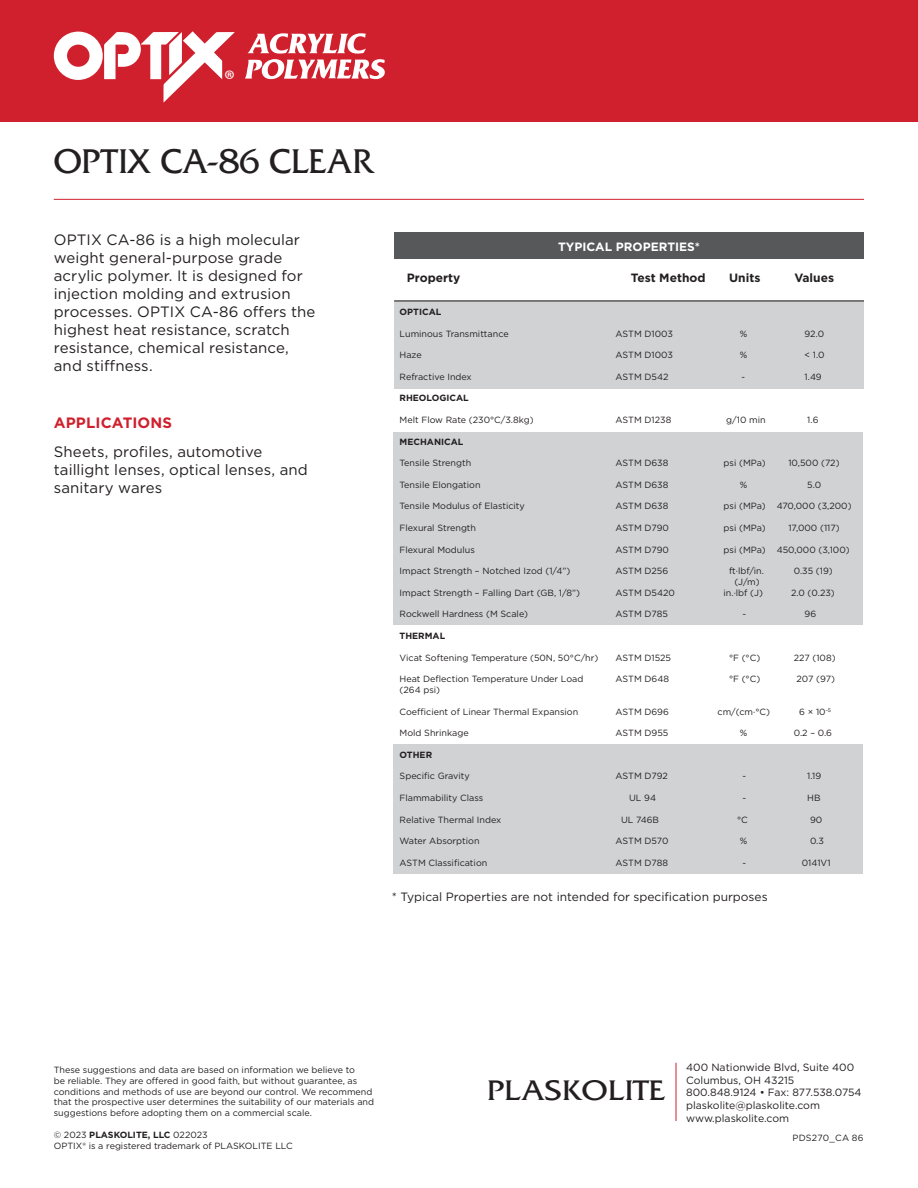
<style>
.page{position:relative;width:918px;height:1188px;background:#fff}
.page>*{position:absolute;margin:0;border:0;box-sizing:border-box;transform-origin:0 0}
.t1{font:36px "Friz Quadrata Std";color:#231f20}
.t2{font:29.7px "Friz Quadrata Std";color:#231f20;scale:1.11 1}
.t3{font:25.65px "Myriad Pro";color:#fff}
.t4{font:15px/18px "Gotham";letter-spacing:.005em;color:#231f20}
.t5{font:700 15px "Gotham";letter-spacing:.01em;color:#d0202e}
.t6{font:12px "Gotham";color:#231f20}
.t7{font:700 12px "Gotham";color:#231f20}
.t8{font:700 12px "Gotham";color:#fff}
.t9{font:10.5px/12.6px "Gotham";color:#231f20}
.t10{font:9px/10.8px "Gotham";color:#231f20}
.t11{font:700 9px "Gotham";color:#231f20}
.t12{font:9px "Gotham";letter-spacing:.02em;color:#231f20}
.s1{font-weight:400}
</style>
<div class="page">
<div style="left:394px;top:744px;width:469px;height:130px;background:#d0d2d3"></div>
<div style="left:0;top:0;width:918px;height:122px;background:#d0202e"></div>
<hr style="left:54px;top:199px;width:810px;height:1px;background:#d0202e">
<div style="left:394px;top:233px;width:470px;height:26px;background:#57585a"></div>
<div style="left:394px;top:301px;width:469px;height:88px;background:#d0d2d3"></div>
<hr style="left:394px;top:301px;width:470px;height:1px;background:#231f20">
<div style="left:394px;top:432px;width:469px;height:192px;background:#d0d2d3"></div>
<hr style="left:676px;top:1063px;width:1px;height:58px;background:#d0202e">
<svg style="left:54px;top:31px;width:181px;height:72px"></svg>
<svg style="left:245px;top:33px;width:140px;height:47px"></svg>
<h3 class="t3" style="left:224px;top:64px;width:12px">®</h3>
<p class="t1" style="left:54px;top:141px;width:320px">OPTIX CA-86 CLEAR</p>
<p class="t4" style="left:54px;top:230px;width:263px">OPTIX CA-86 is a high molecular weight general-purpose grade acrylic polymer. It is designed for injection molding and extrusion processes. OPTIX CA-86 offers the highest heat resistance, scratch resistance, chemical resistance, and stiffness.</p>
<p class="t5" style="left:54px;top:414px;width:120px">APPLICATIONS</p>
<p class="t4" style="left:54px;top:442px;width:256px">Sheets, profiles, automotive taillight lenses, optical lenses, and sanitary wares</p>
<p class="t8" style="left:558px;top:240px;width:144px">TYPICAL PROPERTIES*</p>
<p class="t7" style="left:407px;top:270px;width:55px">Property</p>
<p class="t7" style="left:631px;top:270px;width:76px">Test Method</p>
<p class="t7" style="left:729px;top:270px;width:33px">Units</p>
<p class="t7" style="left:794px;top:270px;width:41px">Values</p>
<p class="t11" style="left:400px;top:307px;width:43px">OPTICAL</p>
<p class="t10" style="left:400px;top:328px;width:111px">Luminous Transmittance</p>
<p class="t10" style="left:616px;top:328px;width:59px">ASTM D1003</p>
<p class="t10" style="left:740px;top:328px;width:9px">%</p>
<p class="t10" style="left:805px;top:328px;width:21px">92.0</p>
<p class="t10" style="left:400px;top:349px;width:24px">Haze</p>
<p class="t10" style="left:616px;top:349px;width:59px">ASTM D1003</p>
<p class="t10" style="left:740px;top:349px;width:9px">%</p>
<p class="t10" style="left:805px;top:349px;width:22px">&lt; 1.0</p>
<p class="t10" style="left:400px;top:371px;width:74px">Refractive Index</p>
<p class="t10" style="left:616px;top:371px;width:54px">ASTM D542</p>
<p class="t10" style="left:742px;top:371px;width:5px">-</p>
<p class="t10" style="left:805px;top:371px;width:19px">1.49</p>
<p class="t11" style="left:400px;top:393px;width:71px">RHEOLOGICAL</p>
<p class="t10" style="left:400px;top:414px;width:136px">Melt Flow Rate (230°C/3.8kg)</p>
<p class="t10" style="left:616px;top:414px;width:57px">ASTM D1238</p>
<p class="t10" style="left:726px;top:414px;width:41px">g/10 min</p>
<p class="t10" style="left:807px;top:414px;width:13px">1.6</p>
<p class="t11" style="left:400px;top:436px;width:65px">MECHANICAL</p>
<p class="t10" style="left:400px;top:457px;width:73px">Tensile Strength</p>
<p class="t10" style="left:616px;top:457px;width:54px">ASTM D638</p>
<p class="t10" style="left:724px;top:457px;width:44px">psi (MPa)</p>
<p class="t10" style="left:788px;top:457px;width:53px">10,500 (72)</p>
<p class="t10" style="left:400px;top:479px;width:83px">Tensile Elongation</p>
<p class="t10" style="left:616px;top:479px;width:54px">ASTM D638</p>
<p class="t10" style="left:740px;top:479px;width:9px">%</p>
<p class="t10" style="left:807px;top:479px;width:15px">5.0</p>
<p class="t10" style="left:400px;top:501px;width:127px">Tensile Modulus of Elasticity</p>
<p class="t10" style="left:616px;top:501px;width:54px">ASTM D638</p>
<p class="t10" style="left:724px;top:501px;width:130px">psi (MPa) 470,000 (3,200)</p>
<p class="t10" style="left:400px;top:522px;width:78px">Flexural Strength</p>
<p class="t10" style="left:616px;top:522px;width:55px">ASTM D790</p>
<p class="t10" style="left:724px;top:522px;width:44px">psi (MPa)</p>
<p class="t10" style="left:788px;top:522px;width:53px">17,000 (117)</p>
<p class="t10" style="left:400px;top:544px;width:77px">Flexural Modulus</p>
<p class="t10" style="left:616px;top:544px;width:55px">ASTM D790</p>
<p class="t10" style="left:724px;top:544px;width:128px">psi (MPa) 450,000 (3,100)</p>
<p class="t10" style="left:400px;top:565px;width:172px">Impact Strength – Notched Izod (1/4”)</p>
<p class="t10" style="left:616px;top:565px;width:54px">ASTM D256</p>
<p class="t10" style="left:729px;top:565px;width:37px">ft·lbf/in.</p>
<p class="t10" style="left:794px;top:565px;width:40px">0.35 (19)</p>
<p class="t10" style="left:734px;top:576px;width:27px">(J/m)</p>
<p class="t10" style="left:400px;top:587px;width:182px">Impact Strength – Falling Dart (GB, 1/8”)</p>
<p class="t10" style="left:616px;top:587px;width:61px">ASTM D5420</p>
<p class="t10" style="left:724px;top:587px;width:41px">in.·lbf (J)</p>
<p class="t10" style="left:791px;top:587px;width:45px">2.0 (0.23)</p>
<p class="t10" style="left:400px;top:609px;width:130px">Rockwell Hardness (M Scale)</p>
<p class="t10" style="left:616px;top:609px;width:54px">ASTM D785</p>
<p class="t10" style="left:742px;top:609px;width:5px">-</p>
<p class="t10" style="left:805px;top:609px;width:13px">96</p>
<p class="t11" style="left:400px;top:631px;width:47px">THERMAL</p>
<p class="t10" style="left:400px;top:652px;width:200px">Vicat Softening Temperature (50N, 50°C/hr)</p>
<p class="t10" style="left:616px;top:652px;width:57px">ASTM D1525</p>
<p class="t10" style="left:729px;top:652px;width:33px">°F (°C)</p>
<p class="t10" style="left:794px;top:652px;width:43px">227 (108)</p>
<p class="t10" style="left:400px;top:673px;width:185px">Heat Deflection Temperature Under Load</p>
<p class="t10" style="left:616px;top:673px;width:55px">ASTM D648</p>
<p class="t10" style="left:729px;top:673px;width:33px">°F (°C)</p>
<p class="t10" style="left:796px;top:673px;width:40px">207 (97)</p>
<p class="t10" style="left:400px;top:684px;width:42px">(264 psi)</p>
<p class="t10" style="left:400px;top:706px;width:180px">Coefficient of Linear Thermal Expansion</p>
<p class="t10" style="left:616px;top:706px;width:55px">ASTM D696</p>
<p class="t10" style="left:718px;top:706px;width:54px">cm/(cm·°C)</p>
<p class="t10" style="left:799px;top:706px;width:33px">6 × 10<sup>-5</sup></p>
<p class="t10" style="left:400px;top:727px;width:71px">Mold Shrinkage</p>
<p class="t10" style="left:616px;top:727px;width:54px">ASTM D955</p>
<p class="t10" style="left:740px;top:727px;width:9px">%</p>
<p class="t10" style="left:794px;top:727px;width:40px">0.2 – 0.6</p>
<p class="t11" style="left:400px;top:749px;width:34px">OTHER</p>
<p class="t10" style="left:400px;top:771px;width:72px">Specific Gravity</p>
<p class="t10" style="left:616px;top:771px;width:54px">ASTM D792</p>
<p class="t10" style="left:742px;top:771px;width:5px">-</p>
<p class="t10" style="left:807px;top:771px;width:16px">1.19</p>
<p class="t10" style="left:400px;top:792px;width:85px">Flammability Class</p>
<p class="t10" style="left:629px;top:792px;width:28px">UL 94</p>
<p class="t10" style="left:742px;top:792px;width:5px">-</p>
<p class="t10" style="left:807px;top:792px;width:15px">HB</p>
<p class="t10" style="left:400px;top:814px;width:103px">Relative Thermal Index</p>
<p class="t10" style="left:621px;top:814px;width:40px">UL 746B</p>
<p class="t10" style="left:737px;top:814px;width:12px">°C</p>
<p class="t10" style="left:810px;top:814px;width:14px">90</p>
<p class="t10" style="left:400px;top:835px;width:82px">Water Absorption</p>
<p class="t10" style="left:616px;top:835px;width:54px">ASTM D570</p>
<p class="t10" style="left:740px;top:835px;width:9px">%</p>
<p class="t10" style="left:810px;top:835px;width:15px">0.3</p>
<p class="t10" style="left:400px;top:857px;width:89px">ASTM Classification</p>
<p class="t10" style="left:616px;top:857px;width:54px">ASTM D788</p>
<p class="t10" style="left:742px;top:857px;width:5px">-</p>
<p class="t10" style="left:802px;top:857px;width:30px">0141V1</p>
<p class="t6" style="left:392px;top:889px;width:378px">* Typical Properties are not intended for specification purposes</p>
<p class="t10" style="left:54px;top:1064px;width:322px">These suggestions and data are based on information we believe to<br>be reliable. They are offered in good faith, but without guarantee, as conditions and methods of use are beyond our control. We recommend that the prospective user determines the suitability of our materials and suggestions before adopting them on a commercial scale.</p>
<p class="t11" style="left:54px;top:1130px;width:155px"><span class="s1">© 2023</span> PLASKOLITE, LLC <span class="s1">022023</span></p>
<p class="t10" style="left:54px;top:1140px;width:241px">OPTIX® is a registered trademark of PLASKOLITE LLC</p>
<p class="t2" style="left:487px;top:1073px;width:163px">PLASKOLITE</p>
<p class="t9" style="left:686px;top:1061px;width:170px">400 Nationwide Blvd, Suite 400<br>Columbus, OH 43215</p>
<p class="t9" style="left:686px;top:1086px;width:177px">800.848.9124 • Fax: 877.538.0754</p>
<p class="t9" style="left:686px;top:1099px;width:135px">plaskolite@plaskolite.com</p>
<p class="t9" style="left:686px;top:1111px;width:104px">www.plaskolite.com</p>
<p class="t12" style="left:793px;top:1132px;width:73px">PDS270_CA 86</p>
</div>
